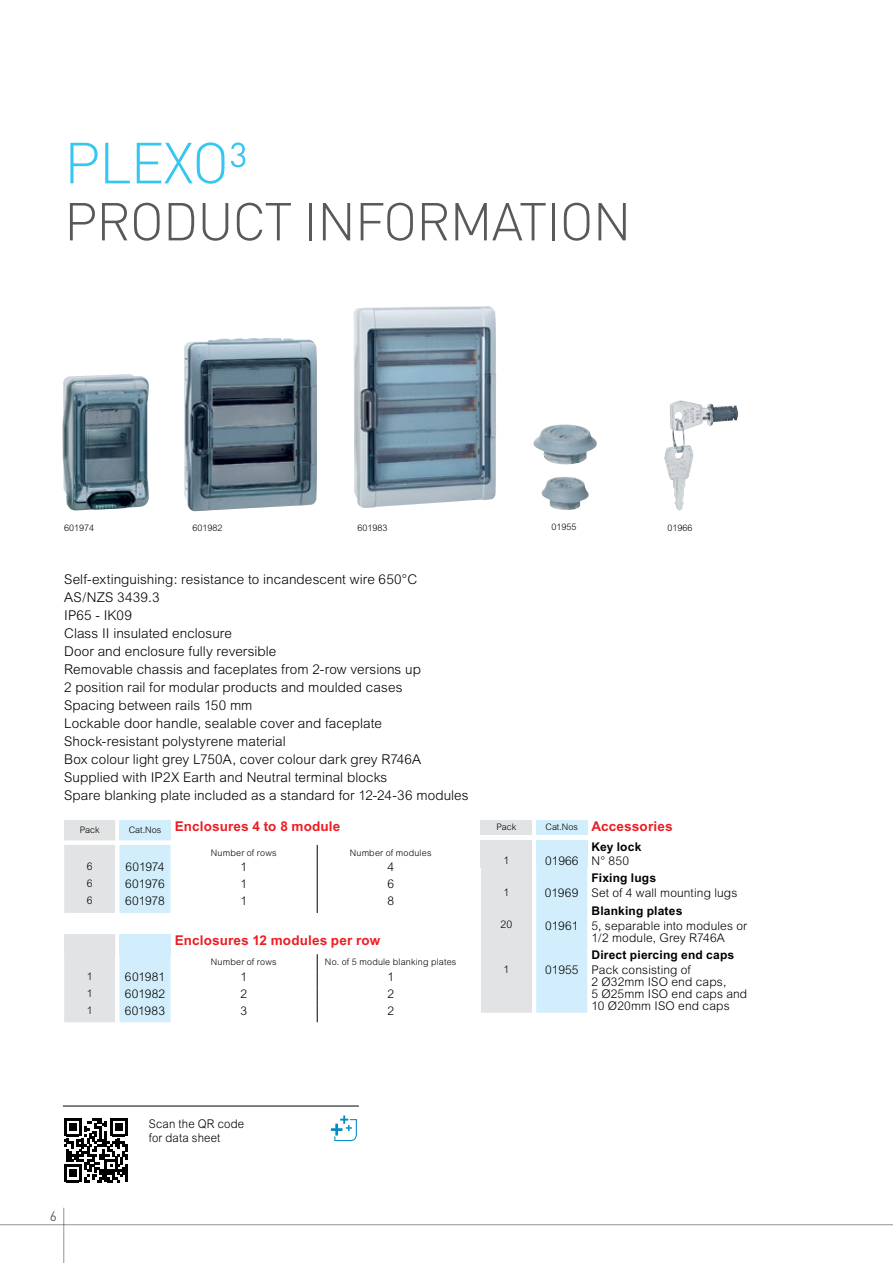
<style>
.page{position:relative;width:893px;height:1263px;background:#fff}
.page>*{position:absolute;margin:0;border:0;box-sizing:border-box;transform-origin:0 0}
.t1{font:300 57px "DIN";letter-spacing:-.02em;color:#36c6f4}
.t2{font:300 52.5px "DIN";letter-spacing:-.02em;color:#58595b}
.t3{font:300 13.5px/18px "Arial";letter-spacing:.005em;color:#000}
.t4{font:700 13.5px "Arial";letter-spacing:.01em;color:#ed1d24}
.t5{font:13.5px "DIN Pro";color:#58595b}
.t6{font:300 12px/12px "Arial";letter-spacing:.01em;color:#000}
.t7{font:700 12px "Arial";letter-spacing:.015em;color:#000}
.t8{font:300 12px/14.4px "Arial";letter-spacing:.01em;color:#000;scale:.95 1}
.t9{font:300 10.5px "Arial";color:#000}
.t10{font:300 9px "Arial";letter-spacing:.015em;color:#000}
.s1{font-weight:300;font-size:9px;color:#000}
</style>
<div class="page">
<hr style="left:0;top:1224px;width:893px;height:1px;background:#939598">
<hr style="left:63px;top:1208px;width:1px;height:55px;background:#939598">
<img style="left:62px;top:374px;width:87px;height:136px">
<svg style="left:64px;top:820px;width:254px;height:93px"></svg>
<svg style="left:64px;top:934px;width:254px;height:88px"></svg>
<img style="left:184px;top:338px;width:133px;height:173px">
<img style="left:533px;top:424px;width:64px;height:40px">
<img style="left:542px;top:477px;width:47px;height:33px">
<img style="left:664px;top:400px;width:74px;height:111px">
<svg style="left:481px;top:820px;width:107px;height:15px"></svg>
<div style="left:536px;top:820px;width:51px;height:15px;background:#d2eefc"></div>
<svg style="left:481px;top:840px;width:107px;height:172px"></svg>
<div style="left:536px;top:840px;width:51px;height:16px;background:#d2eefc"></div>
<div style="left:481px;top:856px;width:51px;height:12px;background:#e2e3e4"></div>
<hr style="left:532px;top:856px;width:4px;height:12px;background:#fff">
<div style="left:536px;top:856px;width:51px;height:12px;background:#d2eefc"></div>
<svg style="left:481px;top:868px;width:106px;height:145px;background:#dbe9f0"></svg>
<img style="left:354px;top:306px;width:142px;height:202px">
<hr style="left:63px;top:1106px;width:296px;height:1px;background:#000">
<svg style="left:331px;top:1115px;width:26px;height:26px"></svg>
<svg style="left:64px;top:1118px;width:64px;height:64px"></svg>
<hr style="left:125px;top:1164px;width:3px;height:18px;background:#000">
<h1 class="t1" style="left:64px;top:128px;width:185px">PLEXO³</h1>
<h2 class="t2" style="left:64px;top:189px;width:569px">PRODUCT INFORMATION</h2>
<p class="t10" style="left:64px;top:523px;width:32px">601974</p>
<p class="t10" style="left:193px;top:523px;width:32px">601982</p>
<p class="t10" style="left:357px;top:523px;width:32px">601983</p>
<p class="t3" style="left:64px;top:570px;width:406px">Self-extinguishing: resistance to incandescent wire 650°C AS/NZS 3439.3<br>IP65 - IK09<br>Class II insulated enclosure<br>Door and enclosure fully reversible<br>Removable chassis and faceplates from 2-row versions up<br>2 position rail for modular products and moulded cases<br>Spacing between rails 150 mm<br>Lockable door handle, sealable cover and faceplate Shock-resistant polystyrene material<br>Box colour light grey L750A, cover colour dark grey R746A Supplied with IP2X Earth and Neutral terminal blocks<br>Spare blanking plate included as a standard for 12-24-36 modules</p>
<p class="t10" style="left:80px;top:824px;width:21px">Pack</p>
<p class="t4" style="left:129px;top:818px;width:213px"><sub>Cat.Nos</sub> Enclosures 4 to 8 module</p>
<p class="t10" style="left:211px;top:847px;width:67px">Number of rows</p>
<p class="t10" style="left:350px;top:847px;width:83px">Number of modules</p>
<p class="t9" style="left:87px;top:860px;width:7px">6</p>
<p class="t6" style="left:126px;top:861px;width:40px">601974</p>
<p class="t6" style="left:240px;top:861px;width:8px">1</p>
<p class="t6" style="left:387px;top:861px;width:8px">4</p>
<p class="t9" style="left:87px;top:877px;width:7px">6</p>
<p class="t6" style="left:125px;top:878px;width:41px">601976</p>
<p class="t6" style="left:240px;top:878px;width:8px">1</p>
<p class="t6" style="left:387px;top:878px;width:8px">6</p>
<p class="t9" style="left:87px;top:894px;width:7px">6</p>
<p class="t6" style="left:125px;top:895px;width:41px">601978</p>
<p class="t6" style="left:240px;top:895px;width:8px">1</p>
<p class="t6" style="left:387px;top:895px;width:8px">8</p>
<p class="t4" style="left:175px;top:932px;width:207px">Enclosures 12 modules per row</p>
<p class="t10" style="left:211px;top:957px;width:67px">Number of rows</p>
<p class="t10" style="left:325px;top:957px;width:133px">No. of 5 module blanking plates</p>
<p class="t9" style="left:87px;top:970px;width:7px">1</p>
<p class="t6" style="left:125px;top:970px;width:42px">601981</p>
<p class="t6" style="left:240px;top:970px;width:8px">1</p>
<p class="t6" style="left:387px;top:970px;width:8px">1</p>
<p class="t9" style="left:87px;top:987px;width:7px">1</p>
<p class="t6" style="left:125px;top:987px;width:42px">601982</p>
<p class="t6" style="left:240px;top:987px;width:8px">2</p>
<p class="t6" style="left:387px;top:987px;width:8px">2</p>
<p class="t9" style="left:87px;top:1004px;width:7px">1</p>
<p class="t6" style="left:125px;top:1004px;width:42px">601983</p>
<p class="t6" style="left:240px;top:1004px;width:8px">3</p>
<p class="t6" style="left:387px;top:1004px;width:8px">2</p>
<p class="t10" style="left:551px;top:522px;width:27px">01955</p>
<p class="t10" style="left:667px;top:523px;width:27px">01966</p>
<p class="t10" style="left:497px;top:822px;width:21px">Pack</p>
<p class="t4" style="left:545px;top:818px;width:129px"><span class="s1">Cat.Nos</span> Accessories</p>
<p class="t7" style="left:591px;top:840px;width:51px">Key lock</p>
<p class="t9" style="left:503px;top:854px;width:7px">1</p>
<p class="t6" style="left:545px;top:855px;width:86px">01966 N° 850</p>
<p class="t7" style="left:591px;top:871px;width:66px">Fixing lugs</p>
<p class="t9" style="left:503px;top:886px;width:7px">1</p>
<p class="t6" style="left:545px;top:887px;width:194px">01969 Set of 4 wall mounting lugs</p>
<p class="t7" style="left:591px;top:903px;width:92px">Blanking plates</p>
<p class="t9" style="left:500px;top:919px;width:13px">20</p>
<p class="t6" style="left:591px;top:919px;width:157px;text-indent:-46px">01961 5, separable into modules or<br>1/2 module, Grey R746A</p>
<p class="t7" style="left:591px;top:948px;width:144px">Direct piercing end caps</p>
<p class="t9" style="left:503px;top:963px;width:7px">1</p>
<p class="t6" style="left:591px;top:964px;width:157px;text-indent:-46px">01955 Pack consisting of<br>2 Ø32mm ISO end caps,<br>5 Ø25mm ISO end caps and<br>10 Ø20mm ISO end caps</p>
<p class="t5" style="left:50px;top:1207px;width:9px">6</p>
<p class="t8" style="left:149px;top:1116px;width:102px">Scan the QR code for data sheet</p>
</div>
